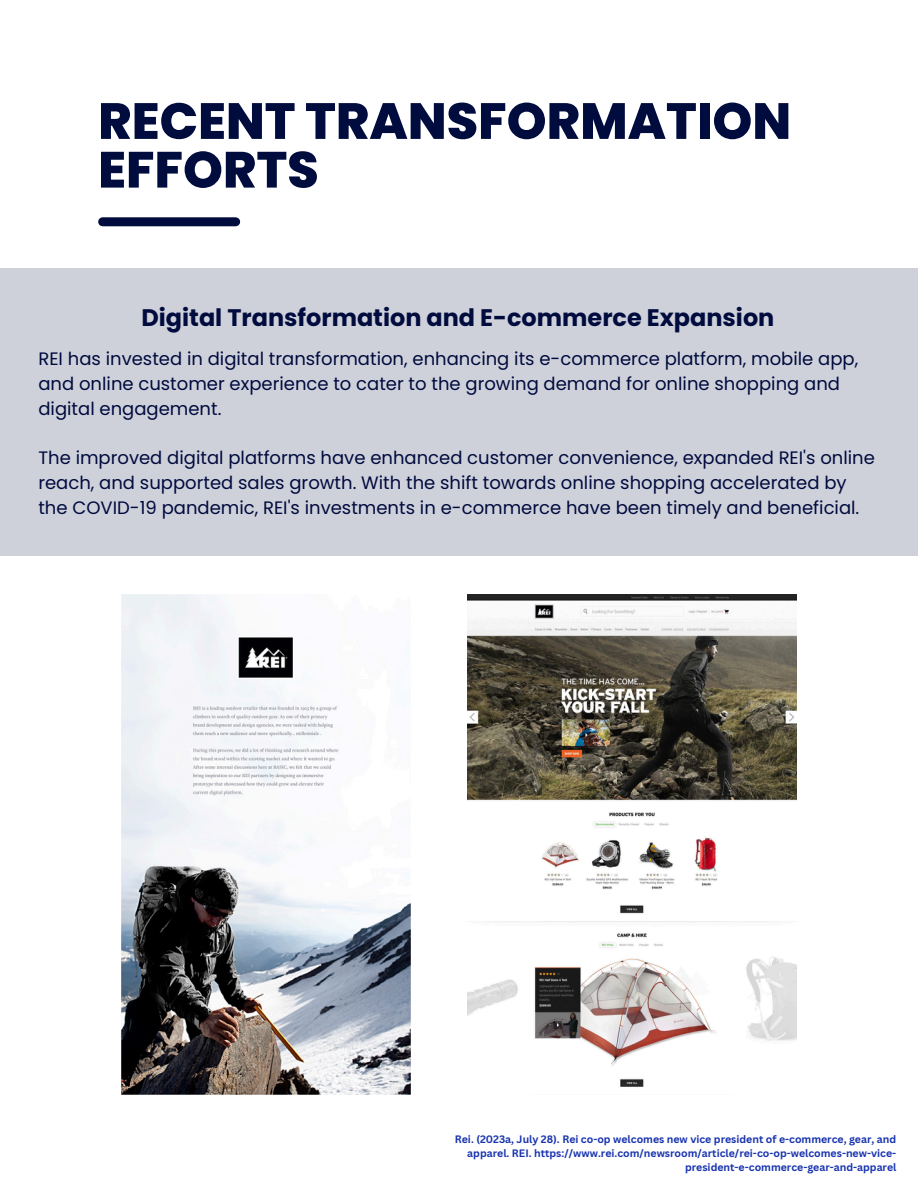
<style>
.page{position:relative;width:918px;height:1188px;background:#fff}
.page>*{position:absolute;margin:0;border:0;box-sizing:border-box;transform-origin:0 0}
.t1{font:800 50.85px/48.8px "Poppins";color:#000b3e}
.t2{font:700 24px "Poppins";color:#000b3e}
.t3{font:18px/24.8px "Poppins";color:#000b3e}
.t4{font:700 10.5px/14px "Canva Sans";color:#1833af;text-align:right}
</style>
<div class="page">
<div style="left:103px;top:217px;width:133px;height:9px;background:#000b3e"></div>
<div style="left:0;top:269px;width:918px;height:287px;background:#cfd1da"></div>
<img style="left:122px;top:594px;width:289px;height:501px">
<img style="left:468px;top:594px;width:328px;height:493px">
<h3 class="t1" style="left:98px;top:97px;width:695px">RECENT TRANSFORMATION<br>EFFORTS</h3>
<p class="t2" style="left:142px;top:301px;width:634px">Digital Transformation and E-commerce Expansion</p>
<h3 class="t3" style="left:38px;top:347px;width:821px">REI has invested in digital transformation, enhancing its e-commerce platform, mobile app, and online customer experience to cater to the growing demand for online shopping and digital engagement.</h3>
<p class="t3" style="left:38px;top:446px;width:838px">The improved digital platforms have enhanced customer convenience, expanded REI's online reach, and supported sales growth. With the shift towards online shopping accelerated by the COVID-19 pandemic, REI's investments in e-commerce have been timely and beneficial.</p>
<p class="t4" style="left:455px;top:1131px;width:443px">Rei. (2023a, July 28). Rei co-op welcomes new vice president of e-commerce, gear, and apparel. REI. https://www.rei.com/newsroom/article/rei-co-op-welcomes-new-vice&shy;president-e-commerce-gear-and-apparel</p>
</div>
